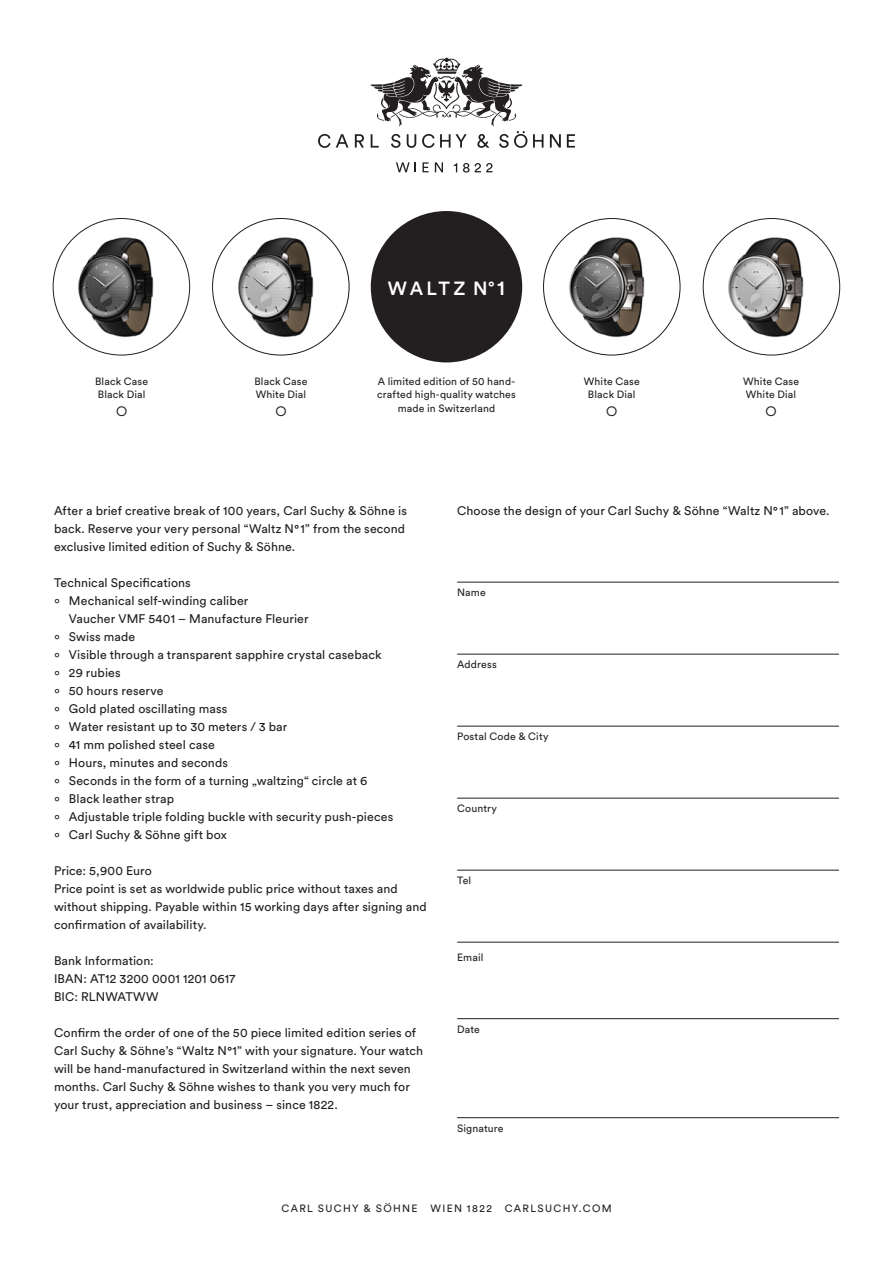
<style>
.page{position:relative;width:893px;height:1263px;background:#fff}
.page>*{position:absolute;margin:0;border:0;box-sizing:border-box;transform-origin:0 0}
.t1{font:500 18.9px "Circular Std";letter-spacing:.155em;color:#fff}
.t2{font:13.5px "Circular Std";color:#231f20}
.t3{font:12.3px/18px "Circular Std";letter-spacing:.01em;color:#231f20}
.t4{font:10.5px/13.5px "Circular Std";letter-spacing:.015em;color:#231f20}
.t5{font:10.5px "Circular Std";letter-spacing:.125em;color:#231f20}
.s1{font-size:20.7px}
</style>
<div class="page">
<hr style="left:457px;top:582px;width:382px;height:1px;background:#231f20">
<hr style="left:457px;top:654px;width:382px;height:1px;background:#231f20">
<hr style="left:457px;top:726px;width:382px;height:1px;background:#231f20">
<hr style="left:457px;top:798px;width:382px;height:1px;background:#231f20">
<hr style="left:457px;top:870px;width:382px;height:1px;background:#231f20">
<hr style="left:457px;top:942px;width:382px;height:1px;background:#231f20">
<hr style="left:457px;top:1018px;width:382px;height:1px;background:#231f20">
<hr style="left:457px;top:1117px;width:382px;height:1px;background:#231f20">
<div style="left:371px;top:211px;width:151px;height:151px;background:#231f20;border-radius:50%"></div>
<img style="left:57px;top:226px;width:121px;height:121px">
<img style="left:216px;top:226px;width:121px;height:121px">
<img style="left:547px;top:226px;width:121px;height:121px">
<img style="left:707px;top:226px;width:121px;height:121px">
<svg style="left:396px;top:162px;width:20px;height:10px"></svg>
<svg style="left:422px;top:162px;width:7px;height:10px"></svg>
<svg style="left:435px;top:162px;width:8px;height:10px"></svg>
<svg style="left:454px;top:163px;width:3px;height:9px"></svg>
<svg style="left:463px;top:163px;width:30px;height:10px"></svg>
<svg style="left:318px;top:58px;width:257px;height:90px"></svg>
<p class="t4" style="left:95px;top:374px;width:55px">Black Case<br>Black Dial</p>
<p class="t2" style="left:116px;top:403px;width:13px">○</p>
<p class="t4" style="left:254px;top:374px;width:55px">Black Case<br>White Dial</p>
<p class="t2" style="left:275px;top:403px;width:13px">○</p>
<h1 class="t1" style="left:388px;top:277px;width:119px">WALTZ N<sup>°</sup><span class="s1">1</span></h1>
<p class="t4" style="left:377px;top:374px;width:140px;text-align:center">A limited edition of 50 hand&shy;crafted high-quality watches made in Switzerland</p>
<p class="t4" style="left:743px;top:374px;width:57px">White Case<br>White Dial</p>
<p class="t4" style="left:584px;top:374px;width:57px;text-align:center">White Case<br>Black Dial</p>
<p class="t2" style="left:606px;top:403px;width:13px">○</p>
<p class="t2" style="left:765px;top:403px;width:13px">○</p>
<p class="t3" style="left:54px;top:501px;width:354px">After a brief creative break of 100 years, Carl Suchy &amp; Söhne is back. Reserve your very personal “Waltz N°1” from the second exclusive limited edition of Suchy &amp; Söhne.</p>
<p class="t3" style="left:54px;top:573px;width:138px">Technical Specifications</p>
<p class="t3" style="left:54px;top:591px;width:196px">º Mechanical self-winding caliber</p>
<p class="t3" style="left:69px;top:609px;width:241px">Vaucher VMF 5401 – Manufacture Fleurier</p>
<p class="t3" style="left:54px;top:627px;width:83px">º Swiss made</p>
<p class="t3" style="left:54px;top:645px;width:329px">º Visible through a transparent sapphire crystal caseback</p>
<p class="t3" style="left:54px;top:663px;width:68px">º 29 rubies</p>
<p class="t3" style="left:54px;top:681px;width:111px">º 50 hours reserve</p>
<p class="t3" style="left:54px;top:699px;width:175px">º Gold plated oscillating mass</p>
<p class="t3" style="left:54px;top:717px;width:235px">º Water resistant up to 30 meters / 3 bar</p>
<p class="t3" style="left:54px;top:735px;width:162px">º 41 mm polished steel case</p>
<p class="t3" style="left:54px;top:753px;width:176px">º Hours, minutes and seconds</p>
<p class="t3" style="left:54px;top:771px;width:315px">º Seconds in the form of a turning „waltzing“ circle at 6</p>
<p class="t3" style="left:54px;top:789px;width:122px">º Black leather strap</p>
<p class="t3" style="left:54px;top:807px;width:341px">º Adjustable triple folding buckle with security push-pieces</p>
<p class="t3" style="left:54px;top:825px;width:174px">º Carl Suchy &amp; Söhne gift box</p>
<p class="t3" style="left:54px;top:861px;width:374px">Price: 5,900 Euro<br>Price point is set as worldwide public price without taxes and without shipping. Payable within 15 working days after signing and confirmation of availability.</p>
<p class="t3" style="left:54px;top:951px;width:183px">Bank Information:<br>IBAN: AT12 3200 0001 1201 0617<br>BIC: RLNWATWW</p>
<p class="t3" style="left:54px;top:1023px;width:371px">Confirm the order of one of the 50 piece limited edition series of Carl Suchy &amp; Söhne’s “Waltz N°1” with your signature. Your watch will be hand-manufactured in Switzerland within the next seven months. Carl Suchy &amp; Söhne wishes to thank you very much for your trust, appreciation and business – since 1822.</p>
<p class="t3" style="left:457px;top:501px;width:374px">Choose the design of your Carl Suchy &amp; Söhne “Waltz N°1” above.</p>
<p class="t4" style="left:457px;top:585px;width:30px">Name</p>
<p class="t4" style="left:457px;top:657px;width:41px">Address</p>
<p class="t4" style="left:457px;top:729px;width:93px">Postal Code &amp; City</p>
<p class="t4" style="left:457px;top:801px;width:41px">Country</p>
<p class="t4" style="left:457px;top:873px;width:16px">Tel</p>
<p class="t4" style="left:457px;top:950px;width:28px">Email</p>
<p class="t4" style="left:457px;top:1022px;width:24px">Date</p>
<p class="t4" style="left:457px;top:1121px;width:48px">Signature</p>
<p class="t5" style="left:282px;top:1202px;width:332px">CARL SUCHY &amp; SÖHNE WIEN 1822 CARLSUCHY.COM</p>
</div>
